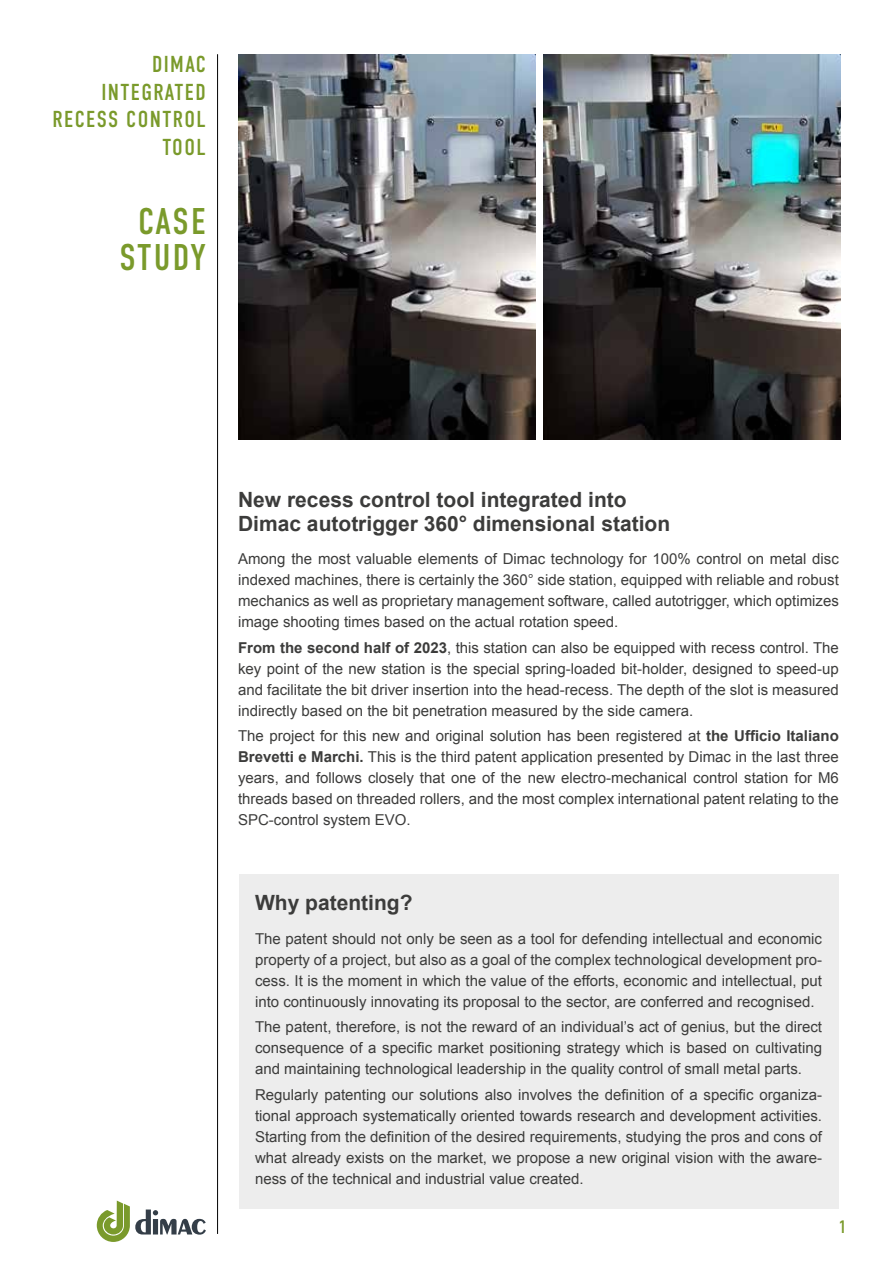
<style>
.page{position:relative;width:893px;height:1263px;background:#fff}
.page>*{position:absolute;margin:0;border:0;box-sizing:border-box;transform-origin:0 0}
.t1{font:37.2px/36.6px "DIN Condensed";letter-spacing:.045em;color:#7a9a2b;text-align:center}
.t2{font:23.1px/27.6px "DIN Condensed";letter-spacing:.06em;color:#7a9a2b;text-align:right}
.t3{font:700 21px/24px "Arial";color:#3c3c3b}
.t4{font:18px "DIN Condensed";color:#7a9a2b}
.t5{font:15px/21px "Arial";color:#3c3c3b;text-align:justify}
.s1{font-weight:700}
</style>
<div class="page">
<hr style="left:217px;top:54px;width:1px;height:1180px;background:#000">
<svg style="left:97px;top:1200px;width:109px;height:42px"></svg>
<div style="left:239px;top:875px;width:599px;height:334px;background:#ededed"></div>
<img style="left:238px;top:54px;width:297px;height:385px">
<img style="left:543px;top:54px;width:297px;height:385px">
<h2 class="t2" style="left:53px;top:51px;width:155px">DIMAC<br>INTEGRATED<br>RECESS CONTROL<br>TOOL</h2>
<h1 class="t1" style="left:119px;top:203px;width:88px">CASE<br>STUDY</h1>
<h3 class="t3" style="left:238px;top:488px;width:434px">New recess control tool integrated into<br>Dimac autotrigger 360° dimensional station</h3>
<p class="t5" style="left:238px;top:549px;width:602px">Among the most valuable elements of Dimac technology for 100% control on metal disc indexed machines, there is certainly the 360° side station, equipped with reliable and robust mechanics as well as proprietary management software, called autotrigger, which optimizes image shooting times based on the actual rotation speed.</p>
<p class="t5" style="left:238px;top:637px;width:602px"><span class="s1">From the second half of 2023</span>, this station can also be equipped with recess control. The key point of the new station is the special spring-loaded bit-holder, designed to speed-up and facilitate the bit driver insertion into the head-recess. The depth of the slot is measured indirectly based on the bit penetration measured by the side camera.</p>
<p class="t5" style="left:238px;top:725px;width:602px">The project for this new and original solution has been registered at <span class="s1">the Ufficio Italiano Brevetti e Marchi.</span> This is the third patent application presented by Dimac in the last three years, and follows closely that one of the new electro-mechanical control station for M6 threads based on threaded rollers, and the most complex international patent relating to the SPC-control system EVO.</p>
<h3 class="t3" style="left:255px;top:892px;width:159px">Why patenting?</h3>
<p class="t5" style="left:255px;top:928px;width:568px">The patent should not only be seen as a tool for defending intellectual and economic property of a project, but also as a goal of the complex technological development pro&shy;cess. It is the moment in which the value of the efforts, economic and intellectual, put into continuously innovating its proposal to the sector, are conferred and recognised.</p>
<p class="t5" style="left:255px;top:1017px;width:568px">The patent, therefore, is not the reward of an individual’s act of genius, but the direct consequence of a specific market positioning strategy which is based on cultivating and maintaining technological leadership in the quality control of small metal parts.</p>
<p class="t5" style="left:255px;top:1084px;width:568px">Regularly patenting our solutions also involves the definition of a specific organiza&shy;tional approach systematically oriented towards research and development activities.<br>Starting from the definition of the desired requirements, studying the pros and cons of what already exists on the market, we propose a new original vision with the aware&shy;ness of the technical and industrial value created.</p>
<p class="t4" style="left:839px;top:1217px;width:9px">1</p>
</div>
